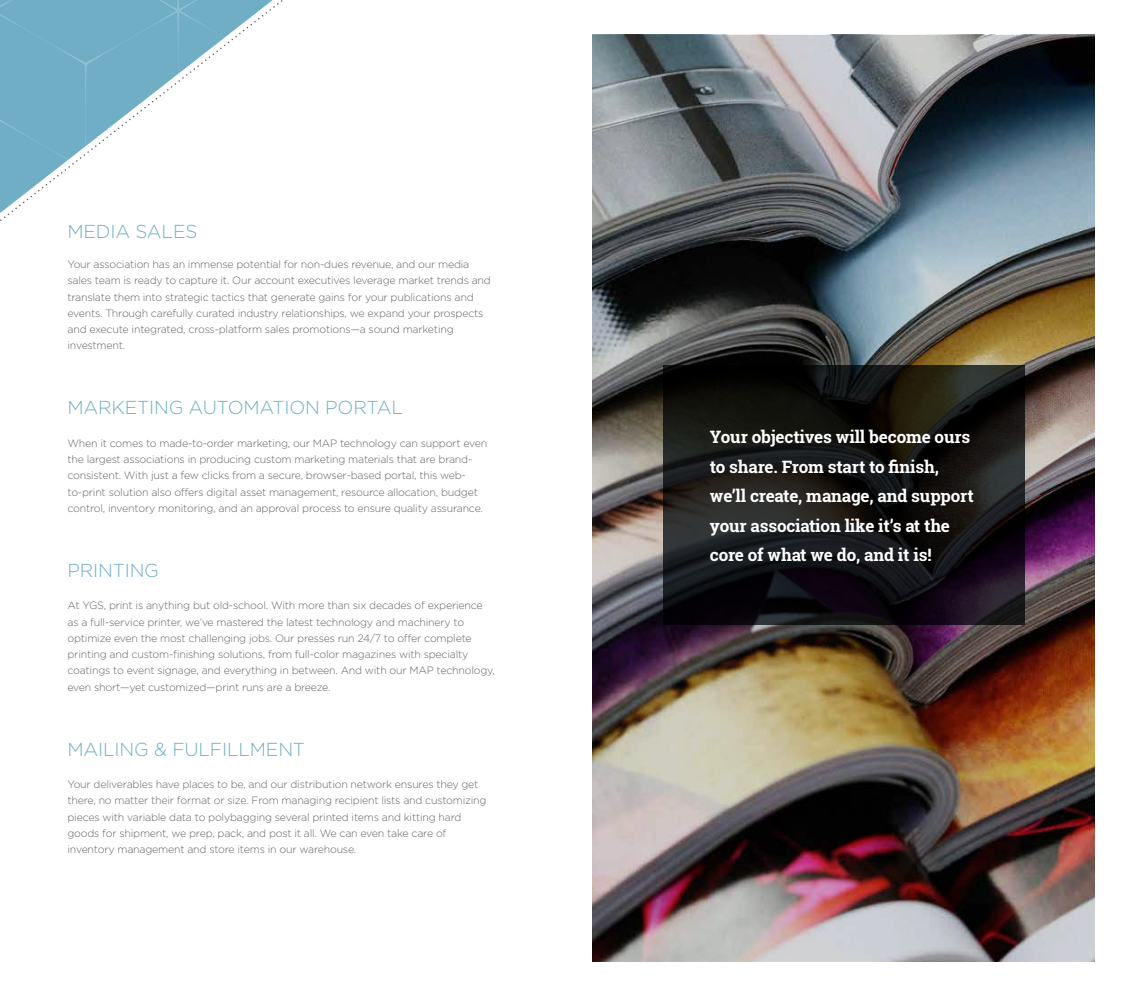
<style>
.page{position:relative;width:1125px;height:990px;background:#fff}
.page>*{position:absolute;margin:0;border:0;box-sizing:border-box;transform-origin:0 0}
.t1{font:300 18.75px "Gotham";letter-spacing:-.01em;color:#70aec6}
.t2{font:700 17.12px/29.6px "Roboto Slab";letter-spacing:-.01em;color:#fff}
.t3{font:300 10.62px/16.2px "Gotham";letter-spacing:-.02em;color:#636466}
</style>
<div class="page">
<svg style="left:0;top:0;width:256px;height:213px"></svg>
<img style="left:592px;top:35px;width:503px;height:927px">
<svg style="left:663px;top:365px;width:362px;height:260px;background:#151515"></svg>
<h1 class="t1" style="left:68px;top:219px;width:131px">MEDIA SALES</h1>
<p class="t3" style="left:68px;top:256px;width:425px">Your association has an immense potential for non-dues revenue, and our media sales team is ready to capture it. Our account executives leverage market trends and translate them into strategic tactics that generate gains for your publications and events. Through carefully curated industry relationships, we expand your prospects and execute integrated, cross-platform sales promotions—a sound marketing investment.</p>
<h1 class="t1" style="left:68px;top:396px;width:337px">MARKETING AUTOMATION PORTAL</h1>
<p class="t3" style="left:68px;top:435px;width:421px">When it comes to made-to-order marketing, our MAP technology can support even the largest associations in producing custom marketing materials that are brand&shy;consistent. With just a few clicks from a secure, browser-based portal, this web&shy;to-print solution also offers digital asset management, resource allocation, budget control, inventory monitoring, and an approval process to ensure quality assurance.</p>
<h1 class="t1" style="left:68px;top:558px;width:93px">PRINTING</h1>
<p class="t3" style="left:68px;top:597px;width:429px">At YGS, print is anything but old-school. With more than six decades of experience as a full-service printer, we’ve mastered the latest technology and machinery to optimize even the most challenging jobs. Our presses run 24/7 to offer complete printing and custom-finishing solutions, from full-color magazines with specialty coatings to event signage, and everything in between. And with our MAP technology, even short—yet customized—print runs are a breeze.</p>
<h1 class="t1" style="left:68px;top:737px;width:239px">MAILING &amp; FULFILLMENT</h1>
<p class="t3" style="left:68px;top:776px;width:421px">Your deliverables have places to be, and our distribution network ensures they get there, no matter their format or size. From managing recipient lists and customizing pieces with variable data to polybagging several printed items and kitting hard goods for shipment, we prep, pack, and post it all. We can even take care of inventory management and store items in our warehouse.</p>
<h2 class="t2" style="left:710px;top:422px;width:265px">Your objectives will become ours to share. From start to finish, we’ll create, manage, and support your association like it’s at the core of what we do, and it is!</h2>
</div>
